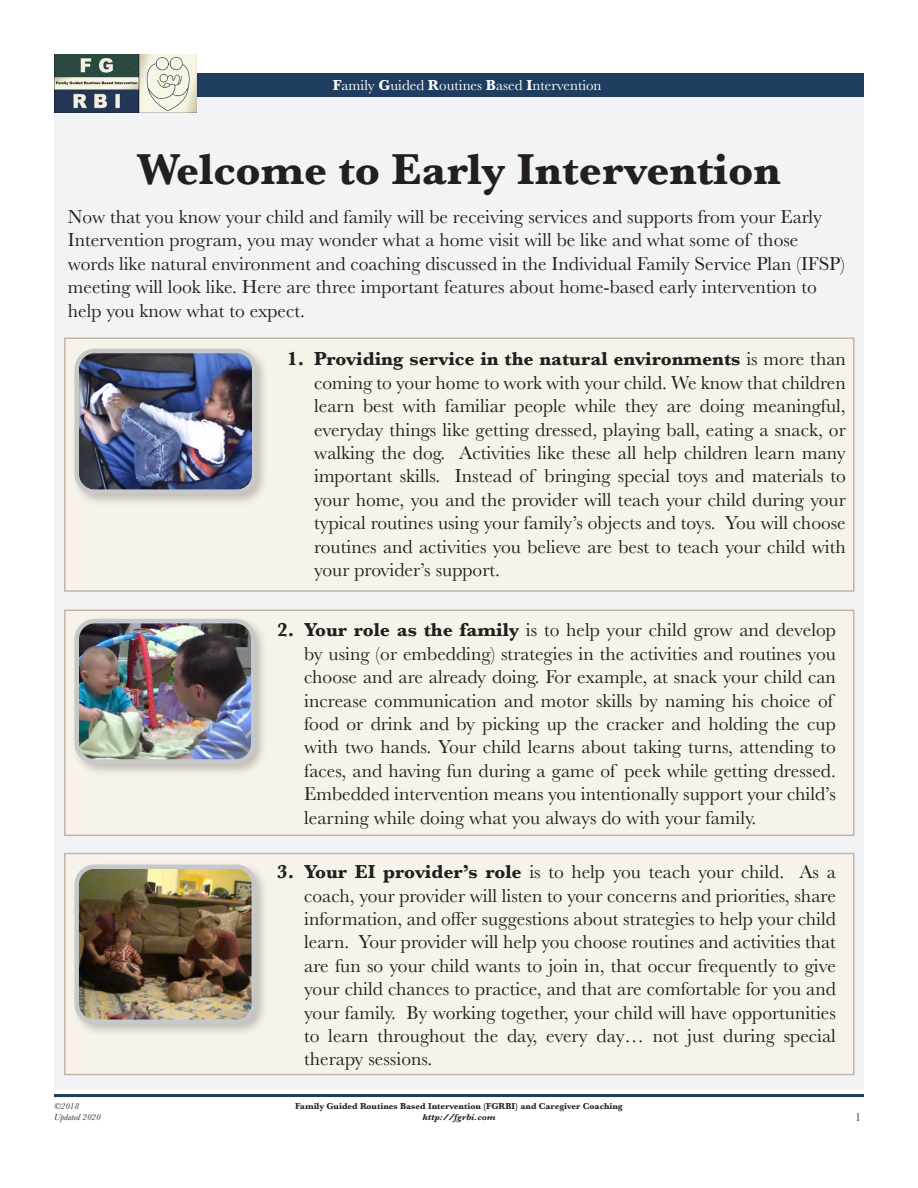
<style>
.page{position:relative;width:918px;height:1188px;background:#fff}
.page>*{position:absolute;margin:0;border:0;box-sizing:border-box;transform-origin:0 0}
.t1{font:700 45px "Baskerville";color:#231f20}
.t2{font:19.5px/23.4px "Baskerville";color:#231f20}
.t3{font:15px "Baskerville";color:#fff}
.t4{font:12px "Baskerville";color:#231f20}
.t5{font:700 9px "Baskerville";color:#231f20}
.t6{font:italic 700 9px "Baskerville";color:#231f20}
.t7{font:italic 9px/10.8px "Baskerville";color:#231f20}
.s1{font-weight:700}
</style>
<div class="page">
<hr style="left:54px;top:1094px;width:810px;height:3px;background:#1e3d5f">
<div style="left:54px;top:97px;width:810px;height:991px;background:#f2f3f4"></div>
<div style="left:70px;top:73px;width:794px;height:24px;background:#1e3d5f"></div>
<img style="left:54px;top:54px;width:143px;height:58px">
<div style="left:64px;top:610px;width:791px;height:226px;background:#f8f3ea;border:2px solid #c4b4a7"></div>
<div style="left:71px;top:615px;width:198px;height:162px;background:#231f20;opacity:.25"></div>
<img style="left:77px;top:621px;width:176px;height:141px">
<div style="left:75px;top:619px;width:181px;height:145px;border:4px solid #c7c8ca;border-radius:18px"></div>
<div style="left:64px;top:853px;width:791px;height:222px;background:#f8f3ea;border:2px solid #c4b4a7"></div>
<div style="left:71px;top:861px;width:198px;height:176px;background:#231f20;opacity:.25"></div>
<img style="left:77px;top:867px;width:177px;height:155px">
<div style="left:75px;top:865px;width:181px;height:159px;border:4px solid #c7c8ca;border-radius:18px"></div>
<div style="left:64px;top:338px;width:791px;height:254px;background:#f8f3ea;border:2px solid #c4b4a7"></div>
<div style="left:71px;top:345px;width:198px;height:162px;background:#231f20;opacity:.25"></div>
<img style="left:77px;top:351px;width:177px;height:139px">
<div style="left:75px;top:349px;width:181px;height:145px;border:4px solid #c7c8ca;border-radius:18px"></div>
<p class="t3" style="left:333px;top:76px;width:270px"><span class="s1">F</span>amily <span class="s1">G</span>uided <span class="s1">R</span>outines <span class="s1">B</span>ased <span class="s1">I</span>ntervention</p>
<p class="t1" style="left:137px;top:138px;width:645px">Welcome to Early Intervention</p>
<p class="t2" style="left:68px;top:205px;width:779px">Now that you know your child and family will be receiving services and supports from your Early Intervention program, you may wonder what a home visit will be like and what some of those words like natural environment and coaching discussed in the Individual Family Service Plan (IFSP) meeting will look like. Here are three important features about home-based early intervention to help you know what to expect.</p>
<p class="t2" style="left:314px;top:348px;width:533px;text-align:justify;text-indent:-27px"><span class="s1">1. Providing service in the natural environments</span> is more than coming to your home to work with your child. We know that children learn best with familiar people while they are doing meaningful, everyday things like getting dressed, playing ball, eating a snack, or walking the dog. Activities like these all help children learn many important skills. Instead of bringing special toys and materials to your home, you and the provider will teach your child during your typical routines using your family’s objects and toys. You will choose routines and activities you believe are best to teach your child with your provider’s support.</p>
<p class="t7" style="left:54px;top:1101px;width:48px">©2018<br>Updated 2020</p>
<p class="t2" style="left:304px;top:619px;width:533px;text-indent:-27px"><span class="s1">2. Your role as the family</span> is to help your child grow and develop by using (or embedding) strategies in the activities and routines you choose and are already doing. For example, at snack your child can increase communication and motor skills by naming his choice of food or drink and by picking up the cracker and holding the cup with two hands. Your child learns about taking turns, attending to faces, and having fun during a game of peek while getting dressed.<br>Embedded intervention means you intentionally support your child’s learning while doing what you always do with your family.</p>
<p class="t2" style="left:304px;top:860px;width:533px;text-align:justify;text-indent:-27px"><span class="s1">3. Your EI provider’s role</span> is to help you teach your child. As a coach, your provider will listen to your concerns and priorities, share information, and offer suggestions about strategies to help your child learn. Your provider will help you choose routines and activities that are fun so your child wants to join in, that occur frequently to give your child chances to practice, and that are comfortable for you and your family. By working together, your child will have opportunities to learn throughout the day, every day… not just during special therapy sessions.</p>
<p class="t5" style="left:295px;top:1100px;width:329px">Family Guided Routines Based Intervention (FGRBI) and Caregiver Coaching</p>
<p class="t6" style="left:423px;top:1111px;width:74px">http://fgrbi.com</p>
<p class="t4" style="left:855px;top:1109px;width:7px">1</p>
</div>
